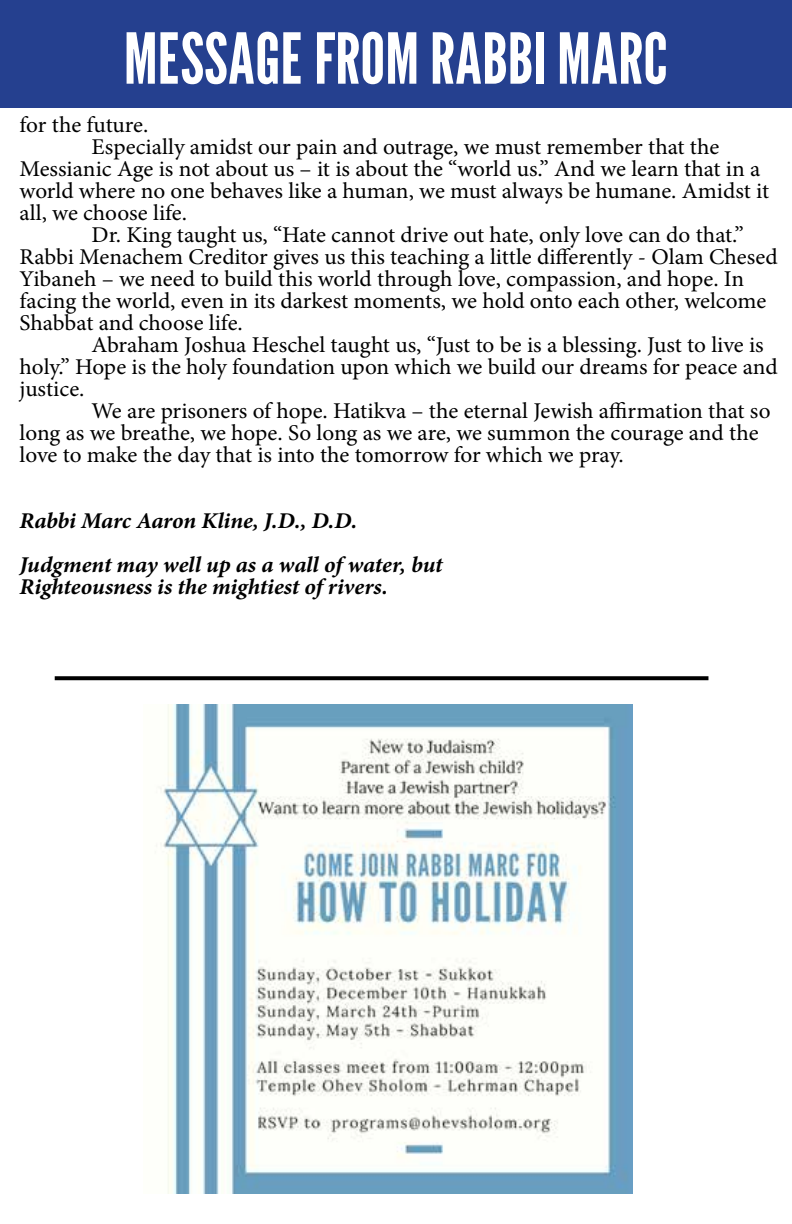
<style>
.page{position:relative;width:792px;height:1224px;background:#fff}
.page>*{position:absolute;margin:0;border:0;box-sizing:border-box;transform-origin:0 0}
.t1{font:70px "League Gothic";color:#fff}
.t2{font:22.6px "Minion Pro";letter-spacing:-.005em;color:#000}
.t3{font:italic 700 22.6px/44px "Minion Pro";letter-spacing:-.005em;color:#000}
</style>
<div class="page">
<div style="left:0;top:0;width:792px;height:108px;background:#25408f"></div>
<svg style="left:55px;top:676px;width:653px;height:4px;fill:#000"></svg>
<img style="left:155px;top:704px;width:478px;height:490px">
<h1 class="t1" style="left:124px;top:10px;width:546px">MESSAGE FROM RABBI MARC</h1>
<p class="t2" style="left:20px;top:109px;width:130px">for the future.</p>
<p class="t2" style="left:92px;top:131px;width:629px">Especially amidst our pain and outrage, we must remember that the</p>
<p class="t2" style="left:20px;top:153px;width:742px">Messianic Age is not about us – it is about the “world us.” And we learn that in a</p>
<p class="t2" style="left:20px;top:175px;width:751px">world where no one behaves like a human, we must always be humane. Amidst it</p>
<p class="t2" style="left:20px;top:197px;width:169px">all, we choose life.</p>
<p class="t2" style="left:92px;top:219px;width:654px">Dr. King taught us, “Hate cannot drive out hate, only love can do that.”</p>
<p class="t2" style="left:20px;top:241px;width:760px">Rabbi Menachem Creditor gives us this teaching a little differently - Olam Chesed</p>
<p class="t2" style="left:20px;top:263px;width:726px">Yibaneh – we need to build this world through love, compassion, and hope. In</p>
<p class="t2" style="left:20px;top:285px;width:748px">facing the world, even in its darkest moments, we hold onto each other, welcome</p>
<p class="t2" style="left:20px;top:307px;width:225px">Shabbat and choose life.</p>
<p class="t2" style="left:92px;top:329px;width:674px">Abraham Joshua Heschel taught us, “Just to be is a blessing. Just to live is</p>
<p class="t2" style="left:20px;top:351px;width:760px">holy.” Hope is the holy foundation upon which we build our dreams for peace and</p>
<p class="t2" style="left:20px;top:373px;width:66px">justice.</p>
<p class="t2" style="left:92px;top:395px;width:680px">We are prisoners of hope. Hatikva – the eternal Jewish affirmation that so</p>
<p class="t2" style="left:20px;top:417px;width:741px">long as we breathe, we hope. So long as we are, we summon the courage and the</p>
<p class="t2" style="left:20px;top:439px;width:606px">love to make the day that is into the tomorrow for which we pray.</p>
<p class="t3" style="left:20px;top:498px;width:424px">Rabbi Marc Aaron Kline, J.D., D.D.<br>Judgment may well up as a wall of water, but</p>
<p class="t3" style="left:20px;top:564px;width:370px">Righteousness is the mightiest of rivers.</p>
</div>
